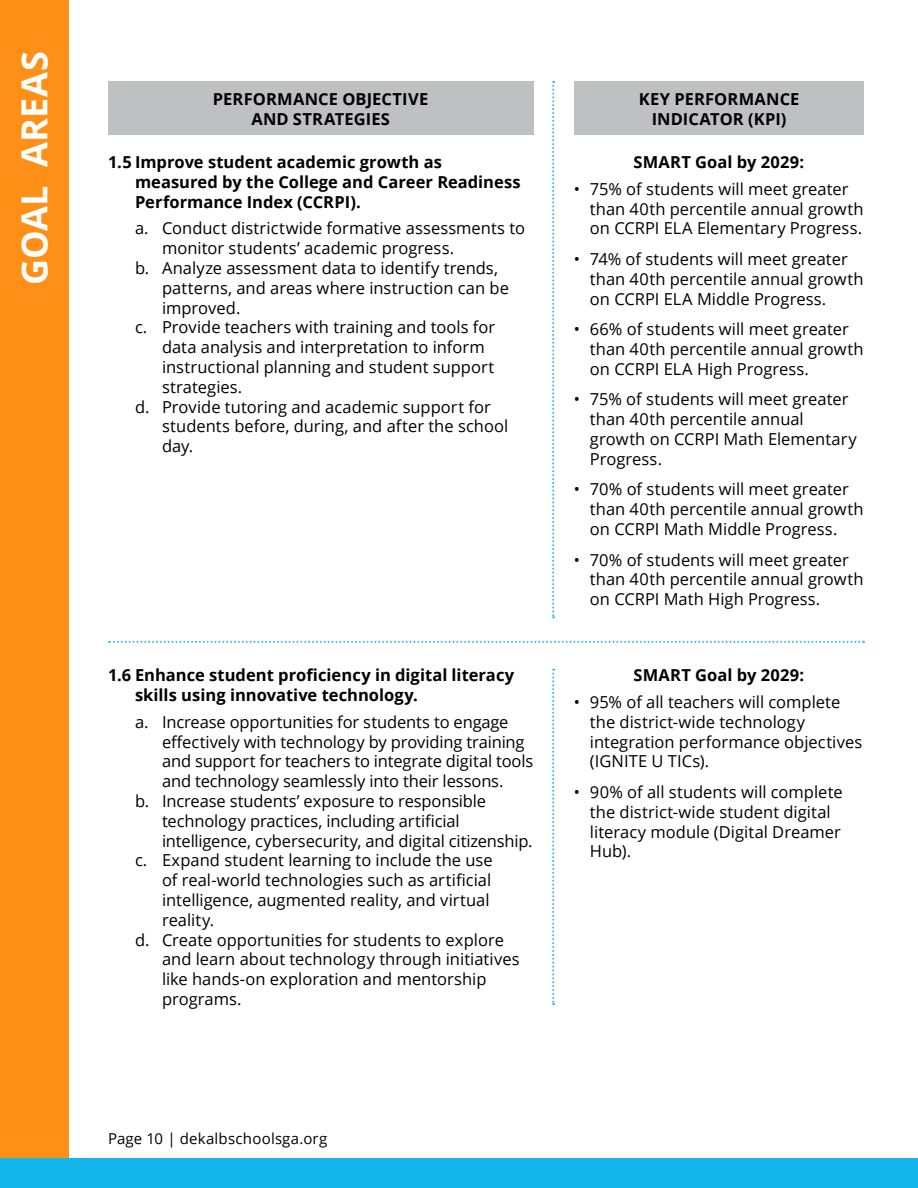
<style>
.page{position:relative;width:918px;height:1188px;background:#fff}
.page>*{position:absolute;margin:0;border:0;box-sizing:border-box;transform-origin:0 0}
.t1{font:700 36px "Open Sans";letter-spacing:.01em;color:#fff}
.t2{font:16.5px/19.8px "Open Sans";color:#000101}
.Main_Paragraph{font:700 16.5px/19.8px "Open Sans";color:#000101;text-align:center}
.t3{font:15px "Open Sans";letter-spacing:.015em;color:#000101}
</style>
<div class="page">
<div style="left:108px;top:81px;width:425px;height:54px;background:#bec0c2"></div>
<div style="left:574px;top:81px;width:290px;height:54px;background:#bec0c2"></div>
<svg style="left:552px;top:81px;width:2px;height:537px"></svg>
<svg style="left:552px;top:669px;width:2px;height:336px"></svg>
<svg style="left:109px;top:641px;width:755px;height:2px"></svg>
<div style="left:0;top:0;width:69px;height:1188px;background:#ff9017"></div>
<div style="left:0;top:1158px;width:918px;height:30px;background:#13b6ea"></div>
<h1 class="t1" style="left:9px;top:285px;width:235px;rotate:-90deg">GOAL AREAS</h1>
<p class="Main_Paragraph" style="left:213px;top:89px;width:217px">PERFORMANCE OBJECTIVE<br>AND STRATEGIES</p>
<p class="Main_Paragraph" style="left:135px;top:152px;width:387px;text-align:left;text-indent:-27px">1.5 Improve student academic growth as measured by the College and Career Readiness<br>Performance Index (CCRPI).</p>
<p class="t2" style="left:162px;top:218px;width:365px;text-indent:-27px">a. Conduct districtwide formative assessments to monitor students’ academic progress.</p>
<p class="t2" style="left:162px;top:258px;width:348px;text-indent:-27px">b. Analyze assessment data to identify trends, patterns, and areas where instruction can be improved.</p>
<p class="t2" style="left:162px;top:317px;width:335px;text-indent:-27px">c. Provide teachers with training and tools for data analysis and interpretation to inform instructional planning and student support strategies.</p>
<p class="t2" style="left:162px;top:396px;width:348px;text-indent:-27px">d. Provide tutoring and academic support for students before, during, and after the school day.</p>
<p class="Main_Paragraph" style="left:135px;top:665px;width:381px;text-align:left;text-indent:-27px">1.6 Enhance student proficiency in digital literacy skills using innovative technology.</p>
<p class="t2" style="left:162px;top:711px;width:373px;text-indent:-27px">a. Increase opportunities for students to engage effectively with technology by providing training and support for teachers to integrate digital tools and technology seamlessly into their lessons.</p>
<p class="t2" style="left:162px;top:791px;width:372px;text-indent:-27px">b. Increase students’ exposure to responsible technology practices, including artificial intelligence, cybersecurity, and digital citizenship.</p>
<p class="t2" style="left:162px;top:850px;width:332px;text-indent:-27px">c. Expand student learning to include the use of real-world technologies such as artificial intelligence, augmented reality, and virtual reality.</p>
<p class="t2" style="left:162px;top:929px;width:359px;text-indent:-27px">d. Create opportunities for students to explore and learn about technology through initiatives like hands-on exploration and mentorship programs.</p>
<p class="Main_Paragraph" style="left:639px;top:89px;width:162px">KEY PERFORMANCE<br>INDICATOR (KPI)</p>
<p class="Main_Paragraph" style="left:634px;top:152px;width:172px">SMART Goal by 2029:</p>
<p class="t2" style="left:590px;top:178px;width:275px;text-indent:-16px">• 75% of students will meet greater than 40th percentile annual growth on CCRPI ELA Elementary Progress.</p>
<p class="t2" style="left:590px;top:249px;width:275px;text-indent:-16px">• 74% of students will meet greater than 40th percentile annual growth on CCRPI ELA Middle Progress.</p>
<p class="t2" style="left:590px;top:319px;width:275px;text-indent:-16px">• 66% of students will meet greater than 40th percentile annual growth on CCRPI ELA High Progress.</p>
<p class="t2" style="left:590px;top:389px;width:268px;text-indent:-16px">• 75% of students will meet greater than 40th percentile annual growth on CCRPI Math Elementary<br>Progress.</p>
<p class="t2" style="left:590px;top:479px;width:275px;text-indent:-16px">• 70% of students will meet greater than 40th percentile annual growth on CCRPI Math Middle Progress.</p>
<p class="t2" style="left:590px;top:549px;width:275px;text-indent:-16px">• 70% of students will meet greater than 40th percentile annual growth on CCRPI Math High Progress.</p>
<p class="Main_Paragraph" style="left:634px;top:665px;width:172px">SMART Goal by 2029:</p>
<p class="t2" style="left:590px;top:692px;width:274px;text-indent:-16px">• 95% of all teachers will complete the district-wide technology integration performance objectives (IGNITE U TICs).</p>
<p class="t2" style="left:590px;top:782px;width:254px;text-indent:-16px">• 90% of all students will complete the district-wide student digital literacy module (Digital Dreamer<br>Hub).</p>
<p class="t3" style="left:108px;top:1128px;width:221px">Page 10 | dekalbschoolsga.org</p>
</div>
